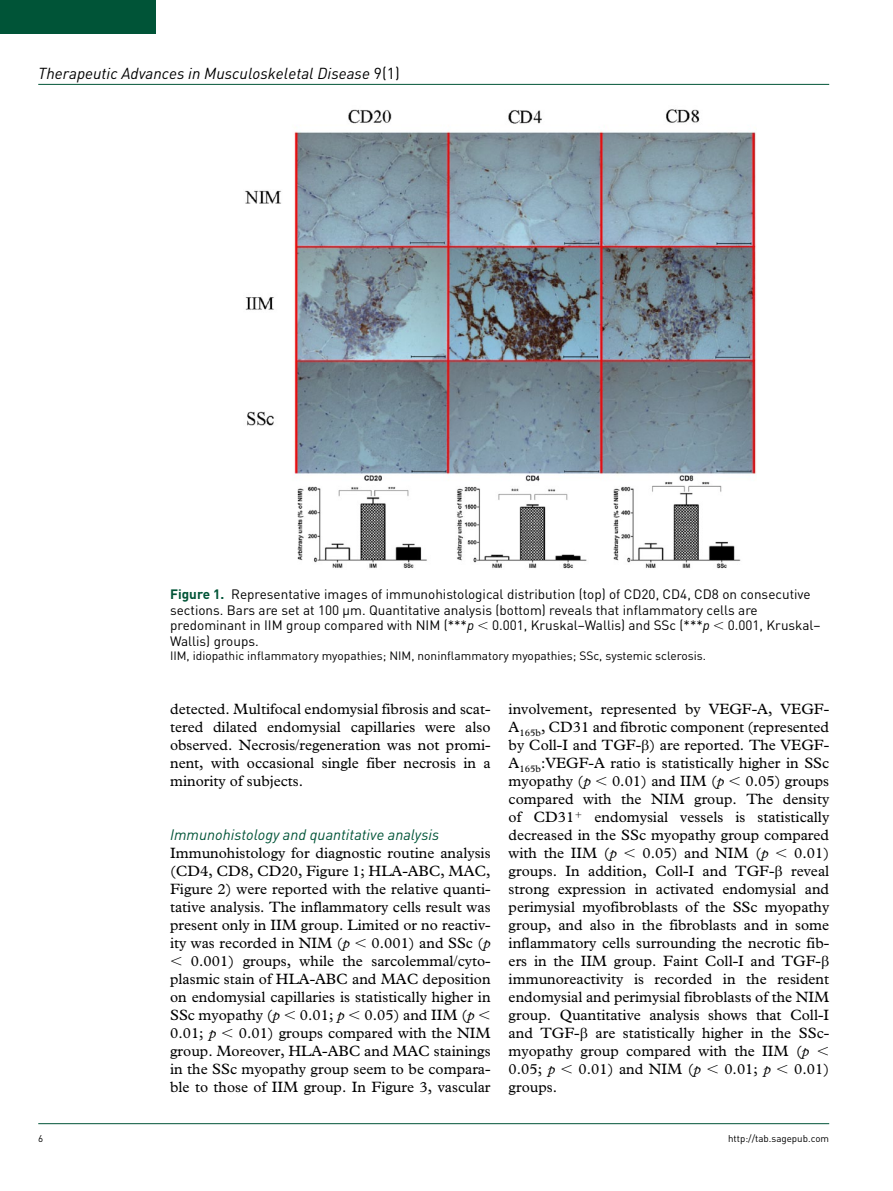
<style>
.page{position:relative;width:893px;height:1191px;background:#fff}
.page>*{position:absolute;margin:0;border:0;box-sizing:border-box;transform-origin:0 0}
.t1{font:italic 15.75px "DIN";color:#000}
.t2{font:15px/18px "Plantin Std";color:#000;text-align:justify}
.t3{font:italic 15px "DIN";color:#005437}
.t4{font:13.5px/15.8px "DIN";color:#000}
.t5{font:12px "DIN";color:#000}
.t6{font:9.75px "DIN";color:#000}
.s1{font-style:normal}
.s2{font-weight:700;color:#005437}
.s3{font-style:italic}
</style>
<div class="page">
<hr style="left:38px;top:84px;width:791px;height:1px;background:#005437">
<hr style="left:38px;top:1123px;width:791px;height:1px;background:#005437">
<div style="left:0;top:0;width:155px;height:34px;background:#005437"></div>
<img style="left:244px;top:109px;width:512px;height:460px">
<p class="t1" style="left:38px;top:63px;width:363px">Therapeutic Advances in Musculoskeletal Disease <span class="s1">9(1)</span></p>
<p class="t4" style="left:170px;top:586px;width:642px"><span class="s2">Figure 1.</span> Representative images of immunohistological distribution (top) of CD20, CD4, CD8 on consecutive sections. Bars are set at 100 µm. Quantitative analysis (bottom) reveals that inflammatory cells are predominant in IIM group compared with NIM (***<span class="s3">p</span></p>
<p class="t4" style="left:492px;top:617px;width:219px">0.001, Kruskal–Wallis) and SSc (***<span class="s3">p</span></p>
<p class="t4" style="left:728px;top:617px;width:94px">0.001, Kruskal–</p>
<p class="t4" style="left:170px;top:633px;width:90px">Wallis) groups.</p>
<p class="t5" style="left:170px;top:648px;width:537px">IIM, idiopathic inflammatory myopathies; NIM, noninflammatory myopathies; SSc, systemic sclerosis.</p>
<p class="t2" style="left:170px;top:700px;width:322px">detected. Multifocal endomysial fibrosis and scat&shy;tered dilated endomysial capillaries were also observed. Necrosis/regeneration was not promi&shy;nent, with occasional single fiber necrosis in a minority of subjects.</p>
<p class="t3" style="left:170px;top:825px;width:270px">Immunohistology and quantitative analysis</p>
<p class="t2" style="left:170px;top:844px;width:322px">Immunohistology for diagnostic routine analysis (CD4, CD8, CD20, Figure 1; HLA-ABC, MAC, Figure 2) were reported with the relative quanti&shy;tative analysis. The inflammatory cells result was present only in IIM group. Limited or no reactiv&shy;ity was recorded in NIM (<span class="s3">p</span></p>
<p class="t2" style="left:371px;top:934px;width:121px">0.001) and SSc (<span class="s3">p</span></p>
<p class="t2" style="left:191px;top:952px;width:301px">0.001) groups, while the sarcolemmal/cyto-</p>
<p class="t2" style="left:170px;top:970px;width:322px">plasmic stain of HLA-ABC and MAC deposition</p>
<p class="t2" style="left:170px;top:988px;width:322px">on endomysial capillaries is statistically higher in</p>
<p class="t2" style="left:170px;top:1006px;width:111px">SSc myopathy (<span class="s3">p</span></p>
<p class="t2" style="left:300px;top:1006px;width:46px">0.01; <span class="s3">p</span></p>
<p class="t2" style="left:364px;top:1006px;width:112px">0.05) and IIM (<span class="s3">p</span></p>
<p class="t2" style="left:170px;top:1024px;width:48px">0.01; <span class="s3">p</span></p>
<p class="t2" style="left:170px;top:1024px;width:322px;text-indent:69px">0.01) groups compared with the NIM group. Moreover, HLA-ABC and MAC stainings in the SSc myopathy group seem to be compara&shy;ble to those of IIM group. In Figure 3, vascular</p>
<p class="t2" style="left:509px;top:700px;width:322px">involvement, represented by VEGF-A, VEGF-A<sub>165b</sub>, CD31 and fibrotic component (represented by Coll-I and TGF- ) are reported. The VEGF-A<sub>165b</sub>:VEGF-A ratio is statistically higher in SSc myopathy (<span class="s3">p</span></p>
<p class="t2" style="left:509px;top:772px;width:322px;text-indent:237px">0.05) groups compared with the NIM group. The density of CD31</p>
<p class="t2" style="left:612px;top:772px;width:114px">0.01) and IIM (<span class="s3">p</span></p>
<p class="t2" style="left:509px;top:808px;width:322px;text-indent:86px">endomysial vessels is statistically decreased in the SSc myopathy group compared with the IIM (<span class="s3">p</span></p>
<p class="t2" style="left:509px;top:844px;width:322px;text-align:left;text-indent:286px">0.01) groups. In addition, Coll-I and TGF- reveal strong expression in activated endomysial and perimysial myofibroblasts of the SSc myopathy group, and also in the fibroblasts and in some inflammatory cells surrounding the necrotic fib&shy;ers in the IIM group. Faint Coll-I and TGF&shy;immunoreactivity is recorded in the resident endomysial and perimysial fibroblasts of the NIM group. Quantitative analysis shows that Coll-I and TGF- are statistically higher in the SSc&shy;myopathy group compared with the IIM (<span class="s3">p </span>0.05; <span class="s3">p</span></p>
<p class="t2" style="left:643px;top:844px;width:127px">0.05) and NIM (<span class="s3">p</span></p>
<p class="t2" style="left:578px;top:1060px;width:124px">0.01) and NIM (<span class="s3">p</span></p>
<p class="t2" style="left:724px;top:1060px;width:48px">0.01; <span class="s3">p</span></p>
<p class="t2" style="left:794px;top:1060px;width:36px">0.01)</p>
<p class="t2" style="left:509px;top:1078px;width:50px">groups.</p>
<p class="t6" style="left:38px;top:1132px;width:7px">6</p>
<p class="t6" style="left:728px;top:1132px;width:103px">http://tab.sagepub.com</p>
</div>
